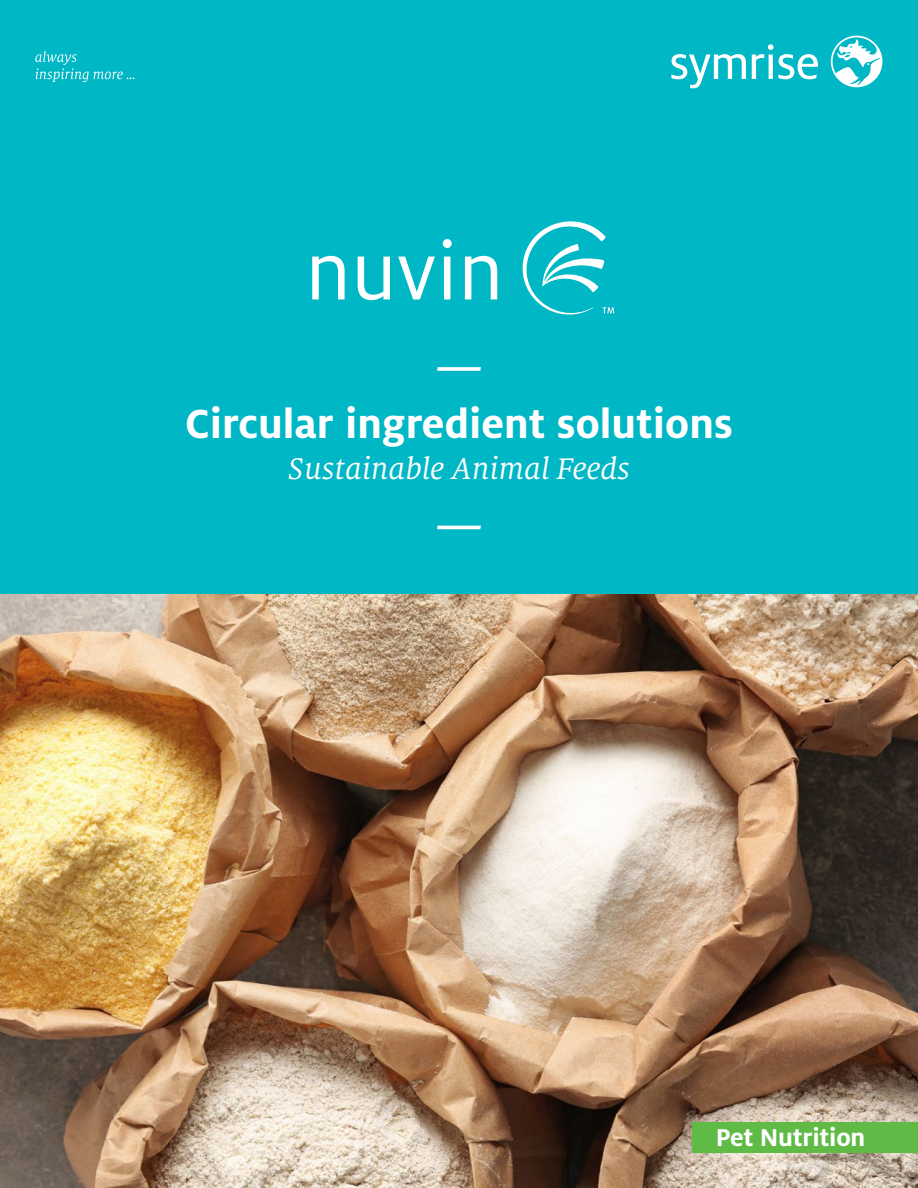
<style>
.page{position:relative;width:918px;height:1188px;background:#fff}
.page>*{position:absolute;margin:0;border:0;box-sizing:border-box;transform-origin:0 0}
.t1{font:700 45px "Milo OT";color:#fff}
.t2{font:italic 33px "Milo Serif OT";color:#fff}
.t3{font:700 27px "Milo OT";letter-spacing:-.01em;color:#fff}
</style>
<div class="page">
<img style="left:0;top:594px;width:918px;height:594px">
<div style="left:0;top:0;width:918px;height:594px;background:#00b7c5"></div>
<svg style="left:437px;top:526px;width:44px;height:3px"></svg>
<svg style="left:437px;top:367px;width:44px;height:4px"></svg>
<div style="left:693px;top:1122px;width:225px;height:31px;background:#60bb46"></div>
<svg style="left:35px;top:51px;width:99px;height:31px"></svg>
<svg style="left:671px;top:44px;width:147px;height:44px"></svg>
<svg style="left:831px;top:36px;width:51px;height:51px"></svg>
<svg style="left:312px;top:221px;width:302px;height:94px"></svg>
<p class="t1" style="left:185px;top:399px;width:549px">Circular ingredient solutions</p>
<p class="t2" style="left:288px;top:452px;width:343px">Sustainable Animal Feeds</p>
<p class="t3" style="left:716px;top:1122px;width:151px">Pet Nutrition</p>
</div>
